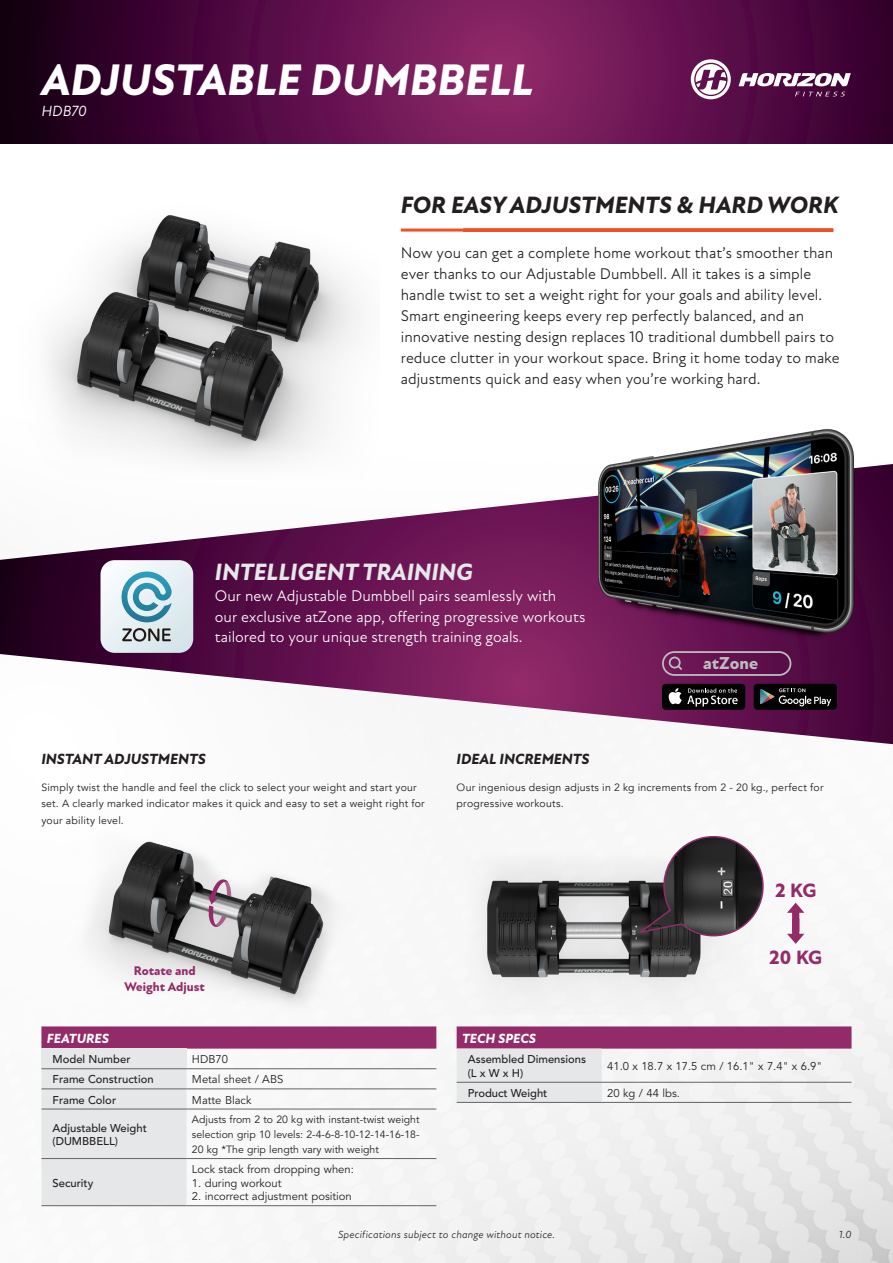
<style>
.page{position:relative;width:893px;height:1263px;background:#fff}
.page>*{position:absolute;margin:0;border:0;box-sizing:border-box;transform-origin:0 0}
.t1{font:italic 800 45px "New Atten";color:#fff}
.t2{font:italic 800 24px "New Atten";color:#231f20}
.t3{font:italic 800 24px "New Atten";color:#e6e7e9}
.Bullet_Copy_12_14_4{font:800 19.65px "New Atten";color:#932b69}
.t4{font:800 17.55px "New Atten";color:#bcbdc0}
.t5{font:15.75px/21px "New Atten";color:#231f20}
.t6{font:15.6px/20.9px "New Atten";color:#fff}
.Body_Text_-Avenir{font:italic 800 15px "New Atten";color:#231f20}
.t7{font:italic 15px "New Atten";color:#fff}
.Body_Text_-Avenir-2{font:italic 800 13.5px "New Atten";color:#fff}
.Bullet_Copy_12_14_4-2{font:800 12.75px "New Atten";color:#932b69}
.Table_Right_-_Avenir{font:11.25px "Avenir LT Std";color:#231f20}
.Table_Row_Header{font:500 11.25px/13.5px "Avenir LT Std";color:#231f20}
.Table_Body{font:11.25px "Avenir LT Std";color:#231f20}
.Body_Text_-Avenir-3{font:10.5px/16.5px "Avenir";letter-spacing:.02em;color:#231f20}
.Table_Right_-_Avenir-2{font:10.5px/15px "Avenir LT Std";color:#231f20;text-align:justify}
.t8{font:italic 10.5px "New Atten";letter-spacing:.015em;color:#231f20}
</style>
<div class="page">
<img style="left:41px;top:228px;width:852px;height:1035px">
<img style="left:41px;top:215px;width:338px;height:249px">
<svg style="left:0;top:0;width:893px;height:144px;background:#570f45"></svg>
<svg style="left:739px;top:73px;width:112px;height:13px"></svg>
<svg style="left:691px;top:59px;width:40px;height:40px"></svg>
<svg style="left:795px;top:92px;width:50px;height:4px"></svg>
<hr style="left:401px;top:229px;width:432px;height:3px;background:#f15122">
<img style="left:57px;top:830px;width:323px;height:196px">
<img style="left:457px;top:836px;width:296px;height:178px">
<svg style="left:634px;top:830px;width:137px;height:114px"></svg>
<svg style="left:787px;top:903px;width:17px;height:41px"></svg>
<div style="left:41px;top:1026px;width:395px;height:22px;background:#932b69"></div>
<div style="left:41px;top:1048px;width:146px;height:21px;background:#e6e7e9"></div>
<div style="left:41px;top:1069px;width:146px;height:136px;background:#e6e7e9"></div>
<hr style="left:187px;top:1068px;width:249px;height:1px;background:#636366">
<hr style="left:187px;top:1089px;width:249px;height:1px;background:#636366">
<hr style="left:187px;top:1109px;width:249px;height:1px;background:#636366">
<hr style="left:187px;top:1158px;width:249px;height:1px;background:#636366">
<hr style="left:187px;top:1205px;width:249px;height:1px;background:#636366">
<hr style="left:41px;top:1158px;width:146px;height:1px;background:#636366">
<hr style="left:41px;top:1205px;width:146px;height:1px;background:#636366">
<hr style="left:41px;top:1068px;width:146px;height:1px;background:#636366">
<hr style="left:41px;top:1089px;width:146px;height:1px;background:#636366">
<hr style="left:41px;top:1109px;width:146px;height:1px;background:#636366">
<svg style="left:457px;top:1026px;width:394px;height:76px"></svg>
<hr style="left:602px;top:1082px;width:249px;height:1px;background:#636366">
<hr style="left:602px;top:1102px;width:249px;height:1px;background:#636366">
<hr style="left:457px;top:1082px;width:145px;height:1px;background:#636366">
<hr style="left:457px;top:1102px;width:145px;height:1px;background:#636366">
<svg style="left:0;top:464px;width:893px;height:280px"></svg>
<svg style="left:101px;top:560px;width:92px;height:93px"></svg>
<svg style="left:662px;top:651px;width:129px;height:25px;background:#732f63"></svg>
<div style="left:754px;top:684px;width:83px;height:26px;background:#030303;border-radius:4px"></div>
<svg style="left:760px;top:688px;width:71px;height:18px"></svg>
<div style="left:662px;top:684px;width:83px;height:26px;background:#030303;border-radius:4px"></div>
<svg style="left:668px;top:688px;width:70px;height:18px"></svg>
<img style="left:585px;top:414px;width:282px;height:233px">
<svg style="left:208px;top:878px;width:23px;height:50px"></svg>
<p class="t1" style="left:41px;top:54px;width:494px">ADJUSTABLE DUMBBELL</p>
<p class="t7" style="left:41px;top:102px;width:47px">HDB70</p>
<p class="t2" style="left:401px;top:191px;width:439px">FOR EASY ADJUSTMENTS &amp; HARD WORK</p>
<p class="t5" style="left:401px;top:242px;width:440px">Now you can get a complete home workout that’s smoother than ever thanks to our Adjustable Dumbbell. All it takes is a simple handle twist to set a weight right for your goals and ability level.<br>Smart engineering keeps every rep perfectly balanced, and an innovative nesting design replaces 10 traditional dumbbell pairs to reduce clutter in your workout space. Bring it home today to make adjustments quick and easy when you’re working hard.</p>
<p class="t3" style="left:215px;top:558px;width:260px">INTELLIGENT TRAINING</p>
<p class="t6" style="left:215px;top:585px;width:372px">Our new Adjustable Dumbbell pairs seamlessly with<br>our exclusive atZone app, offering progressive workouts tailored to your unique strength training goals.</p>
<p class="t4" style="left:703px;top:653px;width:56px">atZone</p>
<p class="Body_Text_-Avenir" style="left:41px;top:750px;width:166px">INSTANT ADJUSTMENTS</p>
<p class="Body_Text_-Avenir-3" style="left:41px;top:779px;width:385px">Simply twist the handle and feel the click to select your weight and start your set. A clearly marked indicator makes it quick and easy to set a weight right for your ability level.</p>
<p class="Bullet_Copy_12_14_4-2" style="left:134px;top:963px;width:63px">Rotate and</p>
<p class="Bullet_Copy_12_14_4-2" style="left:125px;top:980px;width:82px">Weight Adjust</p>
<p class="Body_Text_-Avenir-2" style="left:47px;top:1031px;width:64px">FEATURES</p>
<p class="Table_Row_Header" style="left:53px;top:1053px;width:79px">Model Number</p>
<p class="Table_Body" style="left:192px;top:1053px;width:38px">HDB70</p>
<p class="Table_Row_Header" style="left:53px;top:1073px;width:103px">Frame Construction</p>
<p class="Table_Right_-_Avenir" style="left:192px;top:1073px;width:93px">Metal sheet / ABS</p>
<p class="Table_Row_Header" style="left:53px;top:1093px;width:65px">Frame Color</p>
<p class="Table_Right_-_Avenir" style="left:192px;top:1093px;width:61px">Matte Black</p>
<p class="Table_Row_Header" style="left:53px;top:1121px;width:96px">Adjustable Weight (DUMBBELL)</p>
<p class="Table_Right_-_Avenir-2" style="left:192px;top:1112px;width:229px">Adjusts from 2 to 20 kg with instant-twist weight selection grip 10 levels: 2-4-6-8-10-12-14-16-18- 20 kg *The grip length vary with weight</p>
<p class="Table_Row_Header" style="left:53px;top:1176px;width:42px">Security</p>
<p class="Table_Right_-_Avenir" style="left:192px;top:1163px;width:163px">Lock stack from dropping when:</p>
<p class="Table_Right_-_Avenir" style="left:192px;top:1176px;width:91px">1. during workout</p>
<p class="Table_Right_-_Avenir" style="left:192px;top:1190px;width:161px">2. incorrect adjustment position</p>
<p class="Body_Text_-Avenir" style="left:457px;top:750px;width:135px">IDEAL INCREMENTS</p>
<p class="Body_Text_-Avenir-3" style="left:457px;top:779px;width:368px">Our ingenious design adjusts in 2 kg increments from 2 - 20 kg., perfect for progressive workouts.</p>
<p class="Bullet_Copy_12_14_4" style="left:775px;top:879px;width:43px">2 KG</p>
<p class="Bullet_Copy_12_14_4" style="left:769px;top:946px;width:54px">20 KG</p>
<p class="Body_Text_-Avenir-2" style="left:462px;top:1031px;width:75px">TECH SPECS</p>
<p class="Table_Row_Header" style="left:468px;top:1053px;width:120px">Assembled Dimensions (L x W x H)</p>
<p class="Table_Right_-_Avenir" style="left:607px;top:1060px;width:217px">41.0 x 18.7 x 17.5 cm / 16.1" x 7.4" x 6.9"</p>
<p class="Table_Row_Header" style="left:468px;top:1086px;width:81px">Product Weight</p>
<p class="Table_Right_-_Avenir" style="left:607px;top:1087px;width:74px">20 kg / 44 lbs.</p>
<p class="t8" style="left:338px;top:1228px;width:218px">Specifications subject to change without notice.</p>
<p class="t8" style="left:839px;top:1228px;width:14px">1.0</p>
</div>
